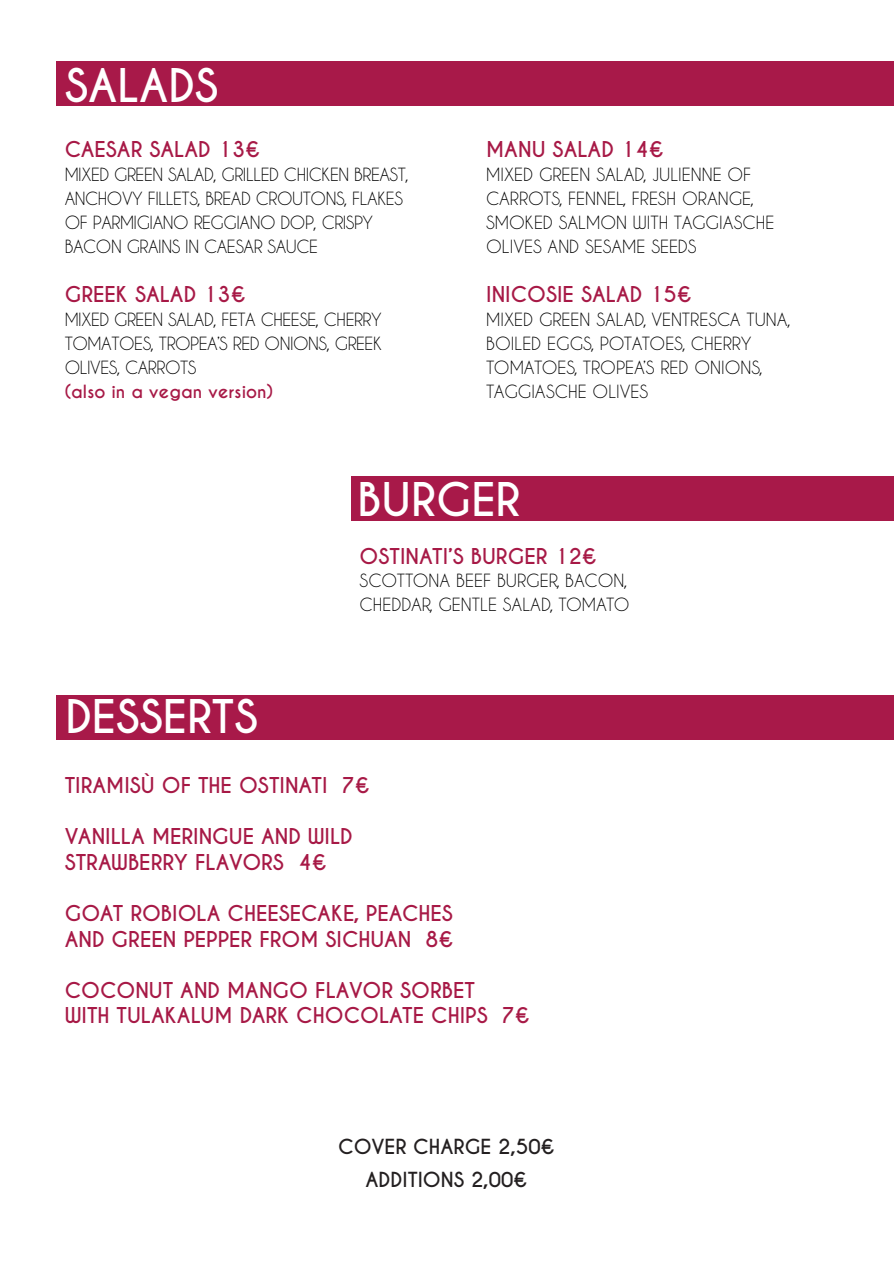
<style>
.page{position:relative;width:894px;height:1264px;background:#fff}
.page>*{position:absolute;margin:0;border:0;box-sizing:border-box;transform-origin:0 0}
.t1{font:700 43.5px "Caviar Dreams";color:#fff}
.t2{font:700 20.4px/25.7px "Caviar Dreams";color:#a71946}
.t3{font:700 19.5px/33.6px "Caviar Dreams";color:#231f20;text-align:center}
.t4{font:17.1px/23.9px "Caviar Dreams";color:#000001}
.t5{font:17.1px/23.9px "Caviar Dreams";letter-spacing:-.025em;color:#000;text-align:justify}
.t6{font:700 17.1px "Caviar Dreams";color:#a71946}
</style>
<div class="page">
<div style="left:56px;top:695px;width:837px;height:44px;background:#a81949"></div>
<div style="left:56px;top:62px;width:837px;height:44px;background:#a81949"></div>
<div style="left:351px;top:476px;width:542px;height:44px;background:#a81949"></div>
<h1 class="t1" style="left:65px;top:59px;width:155px">SALADS</h1>
<p class="t2" style="left:65px;top:137px;width:197px">CAESAR SALAD 13€</p>
<p class="t5" style="left:65px;top:162px;width:345px;text-align:left">MIXED GREEN SALAD, GRILLED CHICKEN BREAST, ANCHOVY FILLETS, BREAD CROUTONS, FLAKES OF PARMIGIANO REGGIANO DOP, CRISPY BACON GRAINS IN CAESAR SAUCE</p>
<p class="t2" style="left:65px;top:282px;width:182px">GREEK SALAD 13€</p>
<p class="t5" style="left:65px;top:307px;width:319px">MIXED GREEN SALAD, FETA CHEESE, CHERRY TOMATOES, TROPEA’S RED ONIONS, GREEK OLIVES, CARROTS</p>
<p class="t6" style="left:65px;top:381px;width:210px">(also in a vegan version)</p>
<p class="t2" style="left:486px;top:137px;width:179px">MANU SALAD 14€</p>
<p class="t4" style="left:486px;top:162px;width:290px">MIXED GREEN SALAD, JULIENNE OF<br>CARROTS, FENNEL, FRESH ORANGE,<br>SMOKED SALMON WITH TAGGIASCHE<br>OLIVES AND SESAME SEEDS</p>
<p class="t2" style="left:486px;top:282px;width:207px">INICOSIE SALAD 15€</p>
<p class="t4" style="left:486px;top:307px;width:306px">MIXED GREEN SALAD, VENTRESCA TUNA,<br>BOILED EGGS, POTATOES, CHERRY<br>TOMATOES, TROPEA’S RED ONIONS,<br>TAGGIASCHE OLIVES</p>
<h1 class="t1" style="left:357px;top:474px;width:164px">BURGER</h1>
<h1 class="t1" style="left:65px;top:690px;width:194px">DESSERTS</h1>
<p class="t2" style="left:359px;top:543px;width:239px">OSTINATI’S BURGER 12€</p>
<p class="t4" style="left:359px;top:568px;width:271px">SCOTTONA BEEF BURGER, BACON,<br>CHEDDAR, GENTLE SALAD, TOMATO</p>
<p class="t2" style="left:65px;top:773px;width:306px">TIRAMISÙ OF THE OSTINATI 7€</p>
<p class="t2" style="left:65px;top:824px;width:289px">VANILLA MERINGUE AND WILD<br>STRAWBERRY FLAVORS 4€</p>
<p class="t2" style="left:65px;top:901px;width:390px">GOAT ROBIOLA CHEESECAKE, PEACHES<br>AND GREEN PEPPER FROM SICHUAN 8€</p>
<p class="t2" style="left:65px;top:977px;width:466px">COCONUT AND MANGO FLAVOR SORBET<br>WITH TULAKALUM DARK CHOCOLATE CHIPS 7€</p>
<p class="t3" style="left:338px;top:1130px;width:218px">COVER CHARGE 2,50€<br>ADDITIONS 2,00€</p>
</div>
